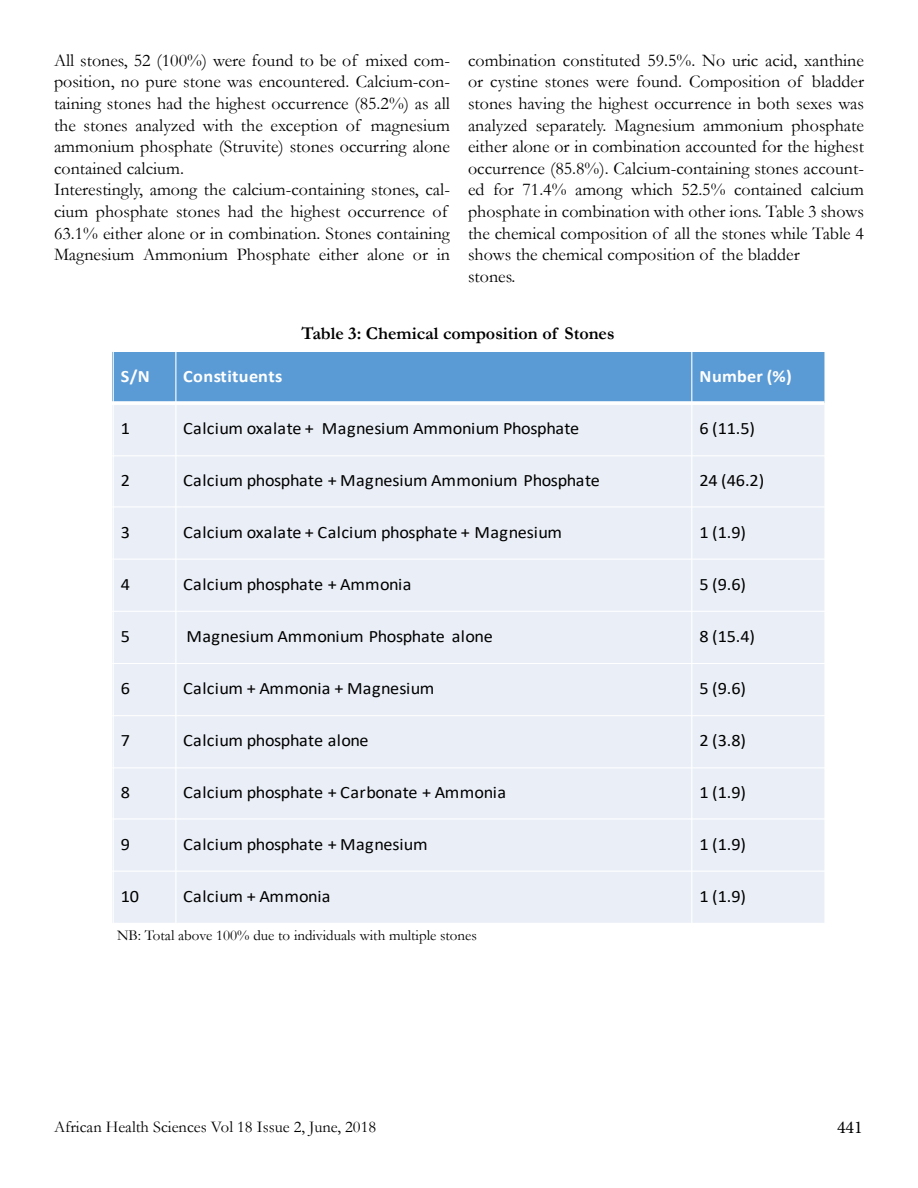
<style>
.page{position:relative;width:918px;height:1188px;background:#fff}
.page>*{position:absolute;margin:0;border:0;box-sizing:border-box;transform-origin:0 0}
.t1{font:18px/21.6px "Garamond";color:#000}
.t2{font:700 18px "Garamond";color:#000}
.t3{font:18px "Minion Pro";color:#000}
.t4{font:17.4px "Calibri";letter-spacing:-.005em;color:#000;scale:1.05 1}
.t5{font:17.4px "Calibri";letter-spacing:.015em;color:#000;scale:1.05 1}
.t6{font:700 17.4px "Calibri";letter-spacing:.025em;color:#fff;scale:1.05 1}
.t7{font:16.5px "Garamond";color:#000}
.t8{font:15px "Garamond";color:#000}
</style>
<div class="page">
<div style="left:113px;top:351px;width:62px;height:52px;background:#5b9bd5"></div>
<div style="left:175px;top:351px;width:516px;height:52px;background:#5b9bd5"></div>
<div style="left:691px;top:351px;width:133px;height:52px;background:#5b9bd5"></div>
<div style="left:113px;top:403px;width:62px;height:52px;background:#eaeff7"></div>
<div style="left:175px;top:403px;width:516px;height:52px;background:#eaeff7"></div>
<div style="left:691px;top:403px;width:133px;height:52px;background:#eaeff7"></div>
<div style="left:113px;top:455px;width:62px;height:51px;background:#eaeff7"></div>
<div style="left:175px;top:455px;width:516px;height:51px;background:#eaeff7"></div>
<div style="left:691px;top:455px;width:133px;height:51px;background:#eaeff7"></div>
<div style="left:113px;top:506px;width:62px;height:53px;background:#eaeff7"></div>
<div style="left:175px;top:506px;width:516px;height:53px;background:#eaeff7"></div>
<div style="left:691px;top:506px;width:133px;height:53px;background:#eaeff7"></div>
<div style="left:113px;top:559px;width:62px;height:52px;background:#eaeff7"></div>
<div style="left:175px;top:559px;width:516px;height:52px;background:#eaeff7"></div>
<div style="left:691px;top:559px;width:133px;height:52px;background:#eaeff7"></div>
<div style="left:113px;top:611px;width:62px;height:52px;background:#eaeff7"></div>
<div style="left:175px;top:611px;width:516px;height:52px;background:#eaeff7"></div>
<div style="left:691px;top:611px;width:133px;height:52px;background:#eaeff7"></div>
<div style="left:113px;top:663px;width:62px;height:52px;background:#eaeff7"></div>
<div style="left:175px;top:663px;width:516px;height:52px;background:#eaeff7"></div>
<div style="left:691px;top:663px;width:133px;height:52px;background:#eaeff7"></div>
<div style="left:113px;top:715px;width:62px;height:52px;background:#eaeff7"></div>
<div style="left:175px;top:715px;width:516px;height:52px;background:#eaeff7"></div>
<div style="left:691px;top:715px;width:133px;height:52px;background:#eaeff7"></div>
<div style="left:113px;top:767px;width:62px;height:51px;background:#eaeff7"></div>
<div style="left:175px;top:767px;width:516px;height:51px;background:#eaeff7"></div>
<div style="left:691px;top:767px;width:133px;height:51px;background:#eaeff7"></div>
<div style="left:113px;top:818px;width:62px;height:53px;background:#eaeff7"></div>
<div style="left:175px;top:818px;width:516px;height:53px;background:#eaeff7"></div>
<div style="left:691px;top:818px;width:133px;height:53px;background:#eaeff7"></div>
<div style="left:113px;top:871px;width:62px;height:52px;background:#eaeff7"></div>
<div style="left:175px;top:871px;width:516px;height:52px;background:#eaeff7"></div>
<div style="left:691px;top:871px;width:133px;height:52px;background:#eaeff7"></div>
<hr style="left:175px;top:350px;width:1px;height:574px;background:#fff">
<hr style="left:691px;top:350px;width:1px;height:574px;background:#fff">
<svg style="left:112px;top:401px;width:712px;height:4px;background:#f5f9fc"></svg>
<hr style="left:112px;top:455px;width:713px;height:1px;background:#fff">
<hr style="left:112px;top:506px;width:713px;height:1px;background:#fff">
<hr style="left:112px;top:559px;width:713px;height:1px;background:#fff">
<hr style="left:112px;top:611px;width:713px;height:1px;background:#fff">
<hr style="left:112px;top:663px;width:713px;height:1px;background:#fff">
<hr style="left:112px;top:715px;width:713px;height:1px;background:#fff">
<hr style="left:112px;top:767px;width:713px;height:1px;background:#fff">
<hr style="left:112px;top:818px;width:713px;height:2px;background:#fff">
<hr style="left:112px;top:871px;width:713px;height:1px;background:#fff">
<hr style="left:113px;top:350px;width:1px;height:574px;background:#fff">
<hr style="left:112px;top:351px;width:713px;height:1px;background:#fff">
<p class="t1" style="left:54px;top:49px;width:398px">All stones, 52 (100%) were found to be of mixed com&shy;position, no pure stone was encountered. Calcium-con&shy;taining stones had the highest occurrence (85.2%) as all the stones analyzed with the exception of magnesium ammonium phosphate (Struvite) stones occurring alone contained calcium.<br>Interestingly, among the calcium-containing stones, cal&shy;cium phosphate stones had the highest occurrence of 63.1% either alone or in combination. Stones containing Magnesium Ammonium Phosphate either alone or in</p>
<p class="t1" style="left:468px;top:49px;width:398px">combination constituted 59.5%. No uric acid, xanthine or cystine stones were found. Composition of bladder stones having the highest occurrence in both sexes was analyzed separately. Magnesium ammonium phosphate either alone or in combination accounted for the highest occurrence (85.8%). Calcium-containing stones account&shy;ed for 71.4% among which 52.5% contained calcium phosphate in combination with other ions. Table 3 shows the chemical composition of all the stones while Table 4 shows the chemical composition of the bladder<br>stones.</p>
<p class="t2" style="left:302px;top:321px;width:314px">Table 3: Chemical composition of Stones</p>
<p class="t6" style="left:121px;top:364px;width:29px">S/N</p>
<p class="t6" style="left:183px;top:364px;width:96px">Constituents</p>
<p class="t6" style="left:699px;top:364px;width:89px">Number (%)</p>
<p class="t4" style="left:121px;top:417px;width:10px">1</p>
<p class="t4" style="left:183px;top:417px;width:379px">Calcium oxalate + Magnesium Ammonium Phosphate</p>
<p class="t4" style="left:699px;top:417px;width:54px">6 (11.5)</p>
<p class="t4" style="left:121px;top:469px;width:10px">2</p>
<p class="t4" style="left:183px;top:469px;width:398px">Calcium phosphate + Magnesium Ammonium Phosphate</p>
<p class="t4" style="left:699px;top:469px;width:63px">24 (46.2)</p>
<p class="t4" style="left:121px;top:521px;width:10px">3</p>
<p class="t5" style="left:183px;top:521px;width:362px">Calcium oxalate + Calcium phosphate + Magnesium</p>
<p class="t4" style="left:699px;top:521px;width:46px">1 (1.9)</p>
<p class="t4" style="left:121px;top:573px;width:10px">4</p>
<p class="t4" style="left:183px;top:573px;width:219px">Calcium phosphate + Ammonia</p>
<p class="t4" style="left:699px;top:573px;width:46px">5 (9.6)</p>
<p class="t4" style="left:121px;top:625px;width:10px">5</p>
<p class="t4" style="left:186px;top:625px;width:293px">Magnesium Ammonium Phosphate alone</p>
<p class="t4" style="left:699px;top:625px;width:54px">8 (15.4)</p>
<p class="t4" style="left:121px;top:677px;width:10px">6</p>
<p class="t5" style="left:183px;top:677px;width:241px">Calcium + Ammonia + Magnesium</p>
<p class="t4" style="left:699px;top:677px;width:46px">5 (9.6)</p>
<p class="t4" style="left:121px;top:729px;width:10px">7</p>
<p class="t4" style="left:183px;top:729px;width:178px">Calcium phosphate alone</p>
<p class="t4" style="left:699px;top:729px;width:46px">2 (3.8)</p>
<p class="t4" style="left:121px;top:780px;width:10px">8</p>
<p class="t4" style="left:183px;top:780px;width:309px">Calcium phosphate + Carbonate + Ammonia</p>
<p class="t4" style="left:699px;top:780px;width:46px">1 (1.9)</p>
<p class="t4" style="left:121px;top:832px;width:10px">9</p>
<p class="t4" style="left:183px;top:832px;width:234px">Calcium phosphate + Magnesium</p>
<p class="t4" style="left:699px;top:832px;width:46px">1 (1.9)</p>
<p class="t4" style="left:121px;top:884px;width:19px">10</p>
<p class="t5" style="left:183px;top:884px;width:142px">Calcium + Ammonia</p>
<p class="t4" style="left:699px;top:884px;width:46px">1 (1.9)</p>
<p class="t8" style="left:117px;top:925px;width:362px">NB: Total above 100% due to individuals with multiple stones</p>
<p class="t7" style="left:54px;top:1116px;width:324px">African Health Sciences Vol 18 Issue 2, June, 2018</p>
<p class="t3" style="left:837px;top:1115px;width:27px">441</p>
</div>
